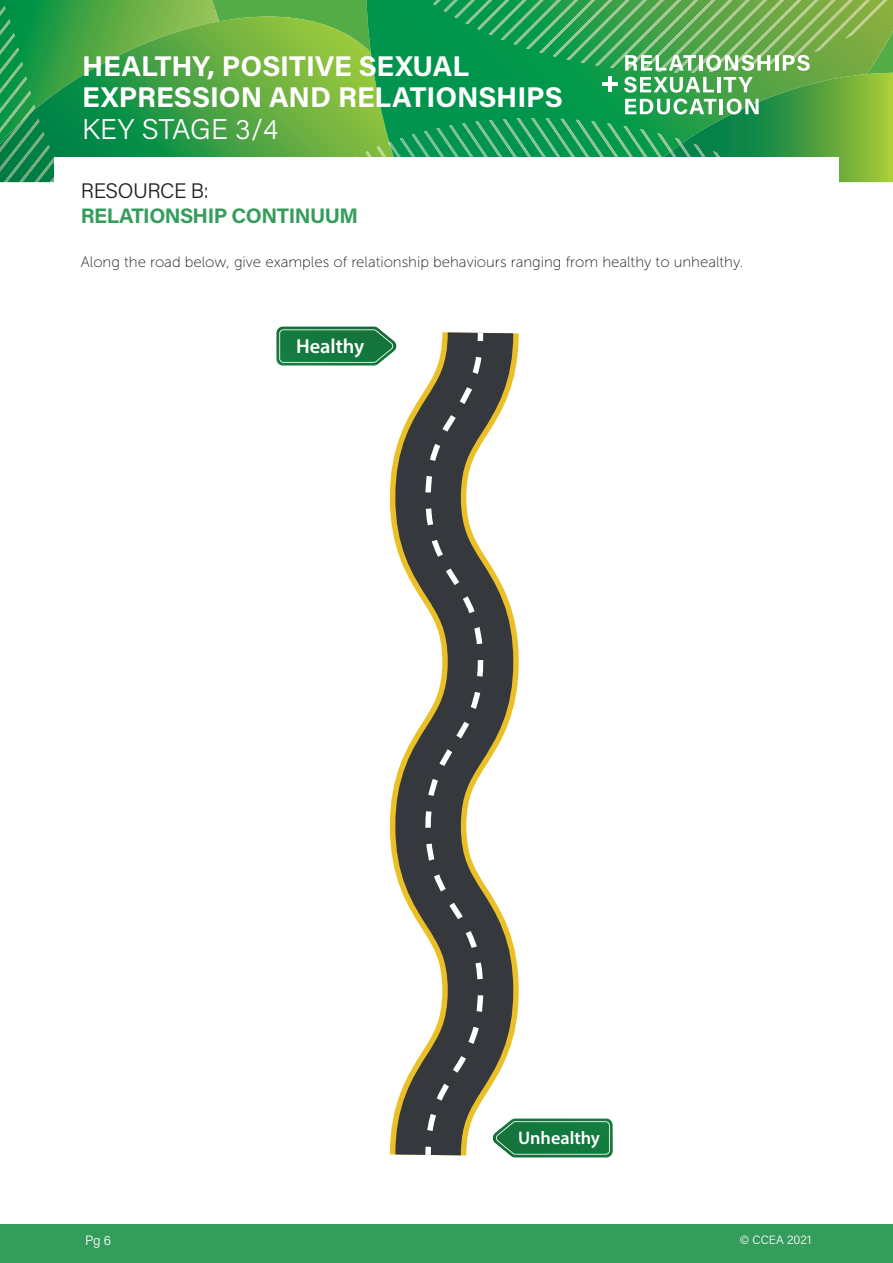
<style>
.page{position:relative;width:893px;height:1263px;background:#fff}
.page>*{position:absolute;margin:0;border:0;box-sizing:border-box;transform-origin:0 0}
.t1{font:700 28.5px/31.5px "Acumin Pro";color:#fff}
.t2{font:300 28.5px "Acumin Pro";letter-spacing:.005em;color:#fff}
.H1_-_Main-title{font:700 21px "Acumin Pro";letter-spacing:-.025em;color:#349d5c}
.H1_-_Main-title-2{font:300 21px "Acumin Pro";letter-spacing:-.02em;color:#231f20}
.t3{font:600 20.4px "Myriad Pro";color:#fff}
.t4{font:600 18.3px "Myriad Pro";color:#fff}
.BODY-COPY{font:15px "Museo Sans 100";color:#231f20}
.t5{font:300 13.5px "Acumin Pro";color:#fff}
.t6{font:300 12px "Acumin Pro";letter-spacing:.005em;color:#fff}
</style>
<div class="page">
<div style="left:0;top:1225px;width:893px;height:38px;background:#349d5c"></div>
<div style="left:219px;top:0;width:105px;height:17px;background:#53ac46"></div>
<svg style="left:219px;top:17px;width:105px;height:140px;background:#6eb241"></svg>
<svg style="left:0;top:0;width:219px;height:182px;background:#309b48"></svg>
<div style="left:54px;top:157px;width:785px;height:58px;background:#fff"></div>
<svg style="left:324px;top:0;width:569px;height:182px;background:#5cb269"></svg>
<hr style="left:609px;top:76px;width:3px;height:16px;background:#fff">
<hr style="left:603px;top:83px;width:15px;height:3px;background:#fff">
<svg style="left:363px;top:326px;width:183px;height:832px"></svg>
<svg style="left:475px;top:327px;width:11px;height:20px"></svg>
<svg style="left:423px;top:351px;width:63px;height:793px"></svg>
<svg style="left:423px;top:1141px;width:11px;height:17px"></svg>
<svg style="left:276px;top:327px;width:121px;height:39px;background:#348a58"></svg>
<svg style="left:492px;top:1118px;width:121px;height:39px;background:#358a58"></svg>
<h1 class="t1" style="left:82px;top:49px;width:482px">HEALTHY, POSITIVE SEXUAL<br>EXPRESSION AND RELATIONSHIPS</h1>
<h1 class="t2" style="left:82px;top:109px;width:198px">KEY STAGE 3/4</h1>
<p class="H1_-_Main-title-2" style="left:81px;top:176px;width:129px">RESOURCE B:</p>
<p class="H1_-_Main-title" style="left:81px;top:201px;width:279px">RELATIONSHIP CONTINUUM</p>
<p class="BODY-COPY" style="left:81px;top:253px;width:664px">Along the road below, give examples of relationship behaviours ranging from healthy to unhealthy.</p>
<p class="t3" style="left:296px;top:333px;width:70px">Healthy</p>
<p class="t4" style="left:518px;top:1126px;width:84px">Unhealthy</p>
<p class="t5" style="left:85px;top:1231px;width:28px">Pg 6</p>
<p class="t6" style="left:740px;top:1232px;width:73px">© CCEA 2021</p>
</div>
